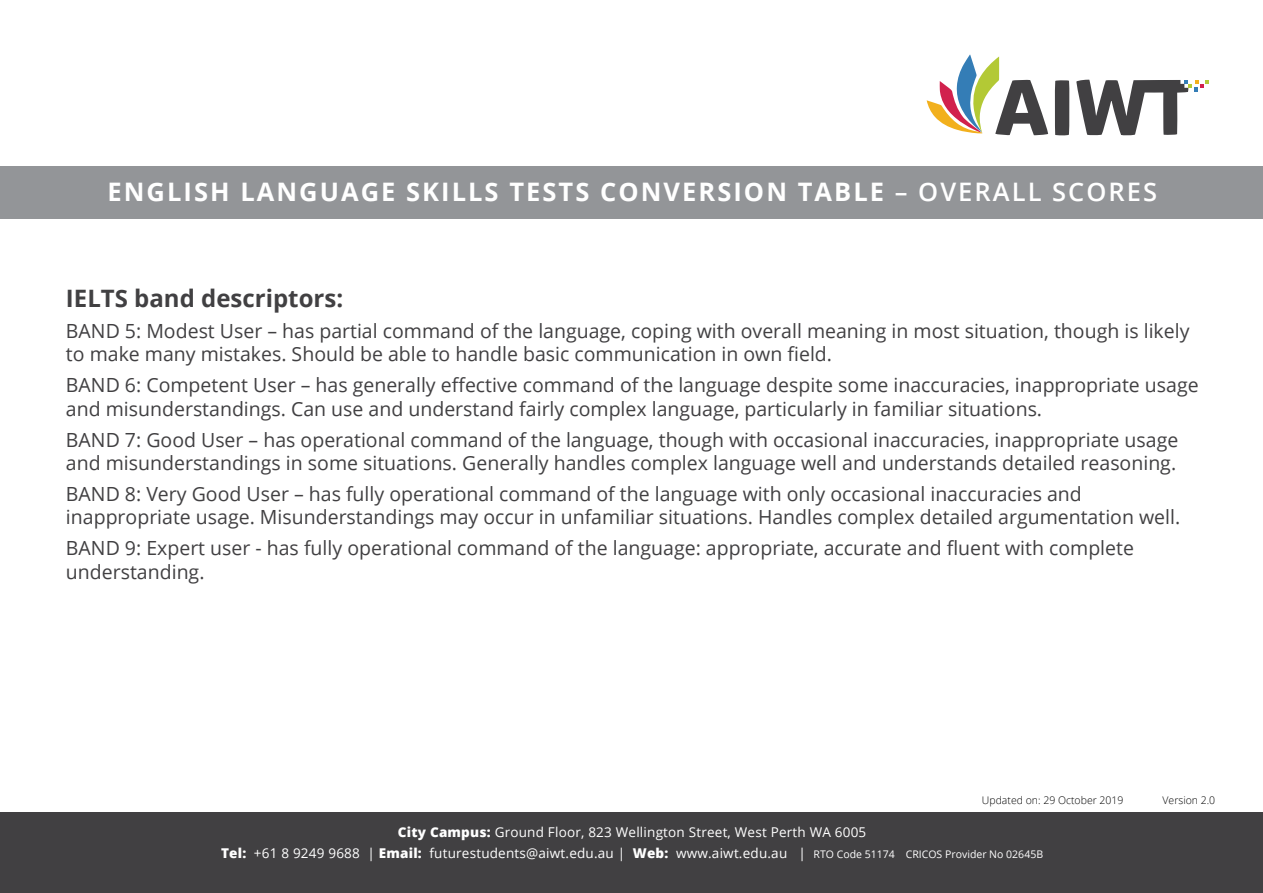
<style>
.page{position:relative;width:1263px;height:893px;background:#fff}
.page>*{position:absolute;margin:0;border:0;box-sizing:border-box;transform-origin:0 0}
.t1{font:700 25.5px "Open Sans";letter-spacing:.08em;color:#fff}
.t2{font:700 24px "Open Sans";color:#414042}
.t3{font:19.5px/23.4px "Open Sans";color:#414042}
.t4{font:13.5px/21px "Open Sans";letter-spacing:.015em;color:#fff;text-align:center}
.t5{font:300 10.5px "Open Sans";color:#000}
.s1{font-weight:600}
.s2{font-weight:800}
.s3{font-size:10.5px}
</style>
<div class="page">
<div style="left:0;top:812px;width:1263px;height:81px;background:#414042"></div>
<svg style="left:1055px;top:80px;width:14px;height:55px"></svg>
<svg style="left:927px;top:55px;width:121px;height:80px"></svg>
<svg style="left:1076px;top:79px;width:133px;height:56px"></svg>
<div style="left:1px;top:166px;width:1262px;height:52px;background:#939598"></div>
<h1 class="t1" style="left:108px;top:174px;width:1051px">ENGLISH LANGUAGE SKILLS TESTS CONVERSION TABLE <span class="s1">– OVERALL SCORES</span></h1>
<p class="t2" style="left:66px;top:281px;width:279px">IELTS band descriptors:</p>
<p class="t3" style="left:66px;top:319px;width:1125px">BAND 5: Modest User – has partial command of the language, coping with overall meaning in most situation, though is likely to make many mistakes. Should be able to handle basic communication in own field.</p>
<p class="t3" style="left:66px;top:373px;width:1134px">BAND 6: Competent User – has generally effective command of the language despite some inaccuracies, inappropriate usage and misunderstandings. Can use and understand fairly complex language, particularly in familiar situations.</p>
<p class="t3" style="left:66px;top:427px;width:1114px">BAND 7: Good User – has operational command of the language, though with occasional inaccuracies, inappropriate usage and misunderstandings in some situations. Generally handles complex language well and understands detailed reasoning.</p>
<p class="t3" style="left:66px;top:482px;width:1116px">BAND 8: Very Good User – has fully operational command of the language with only occasional inaccuracies and inappropriate usage. Misunderstandings may occur in unfamiliar situations. Handles complex detailed argumentation well.</p>
<p class="t3" style="left:66px;top:536px;width:1069px">BAND 9: Expert user - has fully operational command of the language: appropriate, accurate and fluent with complete understanding.</p>
<p class="t5" style="left:982px;top:793px;width:143px">Updated on: 29 October 2019</p>
<p class="t5" style="left:1162px;top:793px;width:54px">Version 2.0</p>
<p class="t4" style="left:221px;top:821px;width:823px"><span class="s2">City Campus:</span> Ground Floor, 823 Wellington Street, West Perth WA 6005<br><span class="s2">Tel:</span> +61 8 9249 9688 | <span class="s2">Email:</span> futurestudents@aiwt.edu.au | <span class="s2">Web:</span> www.aiwt.edu.au | <span class="s3">RTO Code 51174 CRICOS Provider No 02645B</span></p>
</div>
